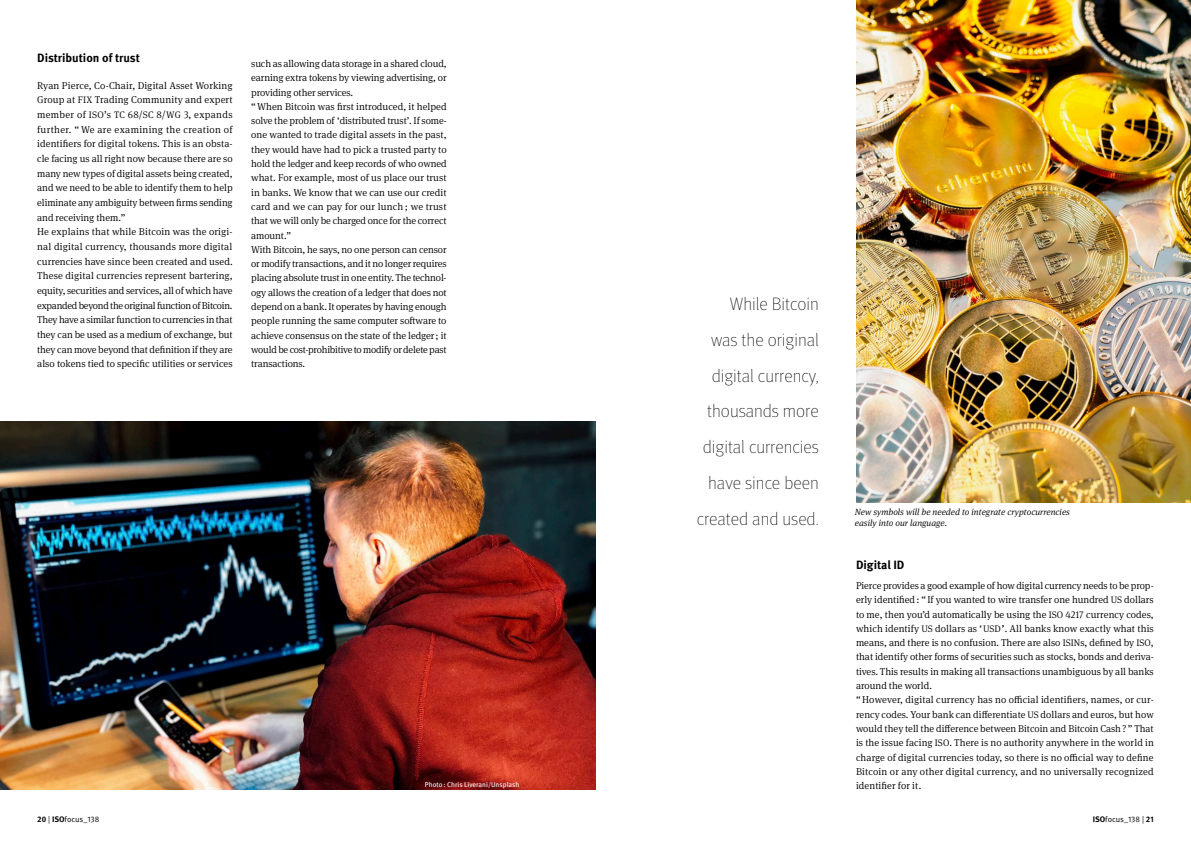
<style>
.page{position:relative;width:1191px;height:842px;background:#fff}
.page>*{position:absolute;margin:0;border:0;box-sizing:border-box;transform-origin:0 0}
.t1{font:100 18px/35.7px "Meta Pro";color:#000;text-align:right}
.t2{font:700 12px "Meta Pro";color:#000}
.t3{font:300 10px/14.3px "Meta Serif Pro";color:#000}
.t4{font:italic 300 9px/11px "Meta Serif Pro";color:#000}
.t5{font:8px "Meta Pro Norm";color:#000}
.t6{font:7px "Meta Pro";letter-spacing:-.005em;color:#fff}
.s1{font-size:9.5px}
.s2{font-family:"Meta Pro";font-weight:400}
.s3{font-family:"Meta Pro";font-weight:700}
</style>
<div class="page">
<img style="left:0;top:421px;width:595px;height:368px">
<img style="left:856px;top:0;width:335px;height:503px">
<p class="t2" style="left:37px;top:48px;width:104px">Distribution of trust</p>
<p class="t3" style="left:37px;top:77px;width:197px;line-height:14.7px">Ryan Pierce, Co-Chair, Digital Asset Working Group at <span class="s1">FIX</span> Trading Community and expert member of <span class="s1">ISO</span>’s <span class="s1">TC</span> 68/<span class="s1">SC</span> 8/<span class="s1">WG</span> 3, expands further. “ We are examining the creation of identifiers for digital tokens. This is an obsta&shy;cle facing us all right now because there are so many new types of digital assets being created, and we need to be able to identify them to help eliminate any ambiguity between firms sending and receiving them.”<br>He explains that while Bitcoin was the origi&shy;nal digital currency, thousands more digital currencies have since been created and used.<br>These digital currencies represent bartering, equity, securities and services, all of which have expanded beyond the original function of Bitcoin.<br>They have a similar function to currencies in that they can be used as a medium of exchange, but they can move beyond that definition if they are also tokens tied to specific utilities or services</p>
<p class="t3" style="left:251px;top:56px;width:197px">such as allowing data storage in a shared cloud, earning extra tokens by viewing advertising, or providing other services.<br>“When Bitcoin was first introduced, it helped solve the problem of ʻdistributed trustʼ. If some&shy;one wanted to trade digital assets in the past, they would have had to pick a trusted party to hold the ledger and keep records of who owned what. For example, most of us place our trust in banks. We know that we can use our credit card and we can pay for our lunch ; we trust that we will only be charged once for the correct amount.”<br>With Bitcoin, he says, no one person can censor or modify transactions, and it no longer requires placing absolute trust in one entity. The technol&shy;ogy allows the creation of a ledger that does not depend on a bank. It operates by having enough people running the same computer software to achieve consensus on the state of the ledger; it would be cost-prohibitive to modify or delete past transactions.</p>
<p class="t6" style="left:425px;top:779px;width:96px">Photo: Chris Liverani/Unsplash</p>
<h1 class="t1" style="left:696px;top:285px;width:124px">While Bitcoin<br>was the original digital currency, thousands more digital currencies have since been created and used.</h1>
<p class="t4" style="left:855px;top:506px;width:217px">New symbols will be needed to integrate cryptocurrencies easily into our language.</p>
<p class="t2" style="left:856px;top:555px;width:50px">Digital ID</p>
<p class="t3" style="left:856px;top:578px;width:299px">Pierce provides a good example of how digital currency needs to be prop&shy;erly identified: “ If you wanted to wire transfer one hundred <span class="s1">US</span> dollars to me, then you’d automatically be using the <span class="s1">ISO</span> 4217 currency codes, which identify <span class="s1">US</span> dollars as ʻ<span class="s1">USD</span><span class="s2">ʼ</span>. All banks know exactly what this means, and there is no confusion. There are also <span class="s1">ISIN</span>s, defined by <span class="s1">ISO</span>, that identify other forms of securities such as stocks, bonds and deriva&shy;tives. This results in making all transactions unambiguous by all banks around the world.<br>“ However, digital currency has no official identifiers, names, or cur&shy;rency codes. Your bank can differentiate <span class="s1">US</span> dollars and euros, but how would they tell the difference between Bitcoin and Bitcoin Cash? ” That is the issue facing <span class="s1">ISO</span>. There is no authority anywhere in the world in charge of digital currencies today, so there is no official way to define Bitcoin or any other digital currency, and no universally recognized identifier for it.</p>
<p class="t5" style="left:37px;top:813px;width:64px"><span class="s3">20</span> | <span class="s3">ISO</span>focus_138</p>
<p class="t5" style="left:1092px;top:813px;width:63px"><span class="s3">ISO</span>focus_138 | <span class="s3">21</span></p>
</div>
